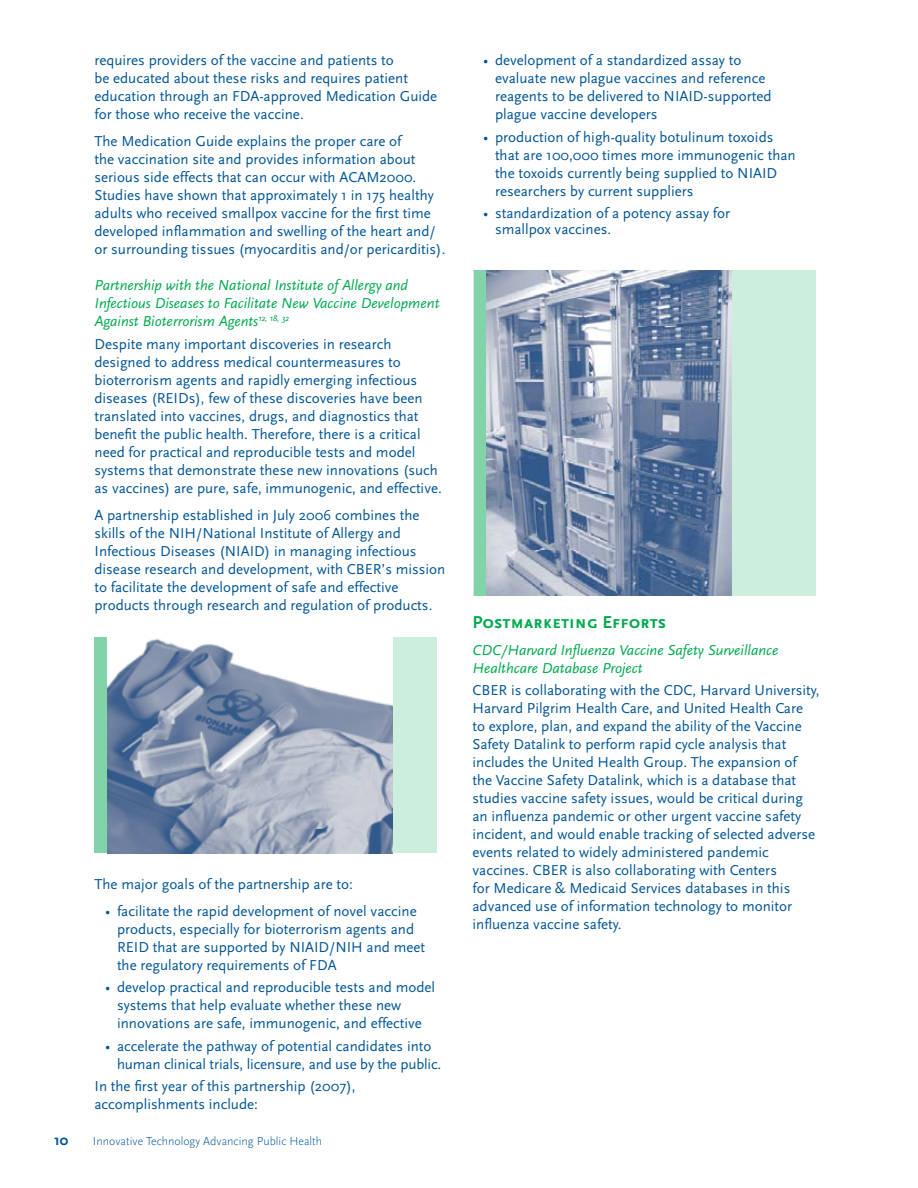
<style>
.page{position:relative;width:918px;height:1188px;background:#fff}
.page>*{position:absolute;margin:0;border:0;box-sizing:border-box;transform-origin:0 0}
.t1{font:700 18px "Scala Sans Caps";color:#00a94f}
.t2{font:15px/18px "Scala Sans";color:#005596}
.t3{font:italic 15px/18px "Scala Sans";color:#00a94f}
.t4{font:700 15px "Scala Sans";color:#005596}
.t5{font:300 12px "Scala Sans";color:#005596}
</style>
<div class="page">
<div style="left:94px;top:638px;width:343px;height:215px;background:#cceedc"></div>
<div style="left:94px;top:638px;width:125px;height:215px;background:#80d4a7"></div>
<img style="left:107px;top:638px;width:285px;height:215px">
<div style="left:474px;top:270px;width:342px;height:326px;background:#cceedc"></div>
<div style="left:474px;top:270px;width:125px;height:326px;background:#80d4a7"></div>
<img style="left:486px;top:270px;width:245px;height:325px">
<p class="t2" style="left:94px;top:52px;width:344px">requires providers of the vaccine and patients to<br>be educated about these risks and requires patient education through an FDA-approved Medication Guide for those who receive the vaccine.</p>
<p class="t2" style="left:94px;top:133px;width:352px">The Medication Guide explains the proper care of<br>the vaccination site and provides information about serious side effects that can occur with ACAM2000.<br>Studies have shown that approximately 1 in 175 healthy adults who received smallpox vaccine for the first time developed inflammation and swelling of the heart and/ or surrounding tissues (myocarditis and/or pericarditis).</p>
<p class="t3" style="left:94px;top:277px;width:346px">Partnership with the National Institute of Allergy and<br>Infectious Diseases to Facilitate New Vaccine Development<br>Against Bioterrorism Agents<sup>12,</sup> <sup>18,</sup> <sup>32</sup></p>
<p class="t2" style="left:94px;top:335px;width:349px">Despite many important discoveries in research designed to address medical countermeasures to bioterrorism agents and rapidly emerging infectious diseases (REIDs), few of these discoveries have been translated into vaccines, drugs, and diagnostics that benefit the public health. Therefore, there is a critical need for practical and reproducible tests and model systems that demonstrate these new innovations (such as vaccines) are pure, safe, immunogenic, and effective.</p>
<p class="t2" style="left:94px;top:506px;width:352px">A partnership established in July 2006 combines the skills of the NIH/National Institute of Allergy and Infectious Diseases (NIAID) in managing infectious disease research and development, with CBER’s mission to facilitate the development of safe and effective products through research and regulation of products.</p>
<p class="t2" style="left:94px;top:875px;width:260px">The major goals of the partnership are to:</p>
<p class="t2" style="left:117px;top:902px;width:310px;text-indent:-12px">• facilitate the rapid development of novel vaccine products, especially for bioterrorism agents and REID that are supported by NIAID/NIH and meet the regulatory requirements of FDA</p>
<p class="t2" style="left:117px;top:979px;width:320px;text-indent:-12px">• develop practical and reproducible tests and model systems that help evaluate whether these new innovations are safe, immunogenic, and effective</p>
<p class="t2" style="left:117px;top:1037px;width:326px;text-indent:-12px">• accelerate the pathway of potential candidates into human clinical trials, licensure, and use by the public.</p>
<p class="t2" style="left:94px;top:1078px;width:263px">In the first year of this partnership (2007), accomplishments include:</p>
<p class="t4" style="left:54px;top:1132px;width:16px">10</p>
<p class="t5" style="left:93px;top:1135px;width:231px">Innovative Technology Advancing Public Health</p>
<p class="t2" style="left:495px;top:52px;width:278px;text-indent:-12px">• development of a standardized assay to evaluate new plague vaccines and reference reagents to be delivered to NIAID-supported plague vaccine developers</p>
<p class="t2" style="left:495px;top:128px;width:302px;text-indent:-12px">• production of high-quality botulinum toxoids that are 100,000 times more immunogenic than the toxoids currently being supplied to NIAID researchers by current suppliers</p>
<p class="t2" style="left:495px;top:206px;width:237px;line-height:15.8px;text-indent:-12px">• standardization of a potency assay for smallpox vaccines.</p>
<p class="t1" style="left:472px;top:612px;width:195px">Postmarketing Efforts</p>
<p class="t3" style="left:472px;top:641px;width:307px">CDC/Harvard Influenza Vaccine Safety Surveillance<br>Healthcare Database Project</p>
<p class="t2" style="left:472px;top:682px;width:348px">CBER is collaborating with the CDC, Harvard University, Harvard Pilgrim Health Care, and United Health Care to explore, plan, and expand the ability of the Vaccine Safety Datalink to perform rapid cycle analysis that includes the United Health Group. The expansion of the Vaccine Safety Datalink, which is a database that studies vaccine safety issues, would be critical during an influenza pandemic or other urgent vaccine safety incident, and would enable tracking of selected adverse events related to widely administered pandemic vaccines. CBER is also collaborating with Centers<br>for Medicare &amp; Medicaid Services databases in this advanced use of information technology to monitor influenza vaccine safety.</p>
</div>
